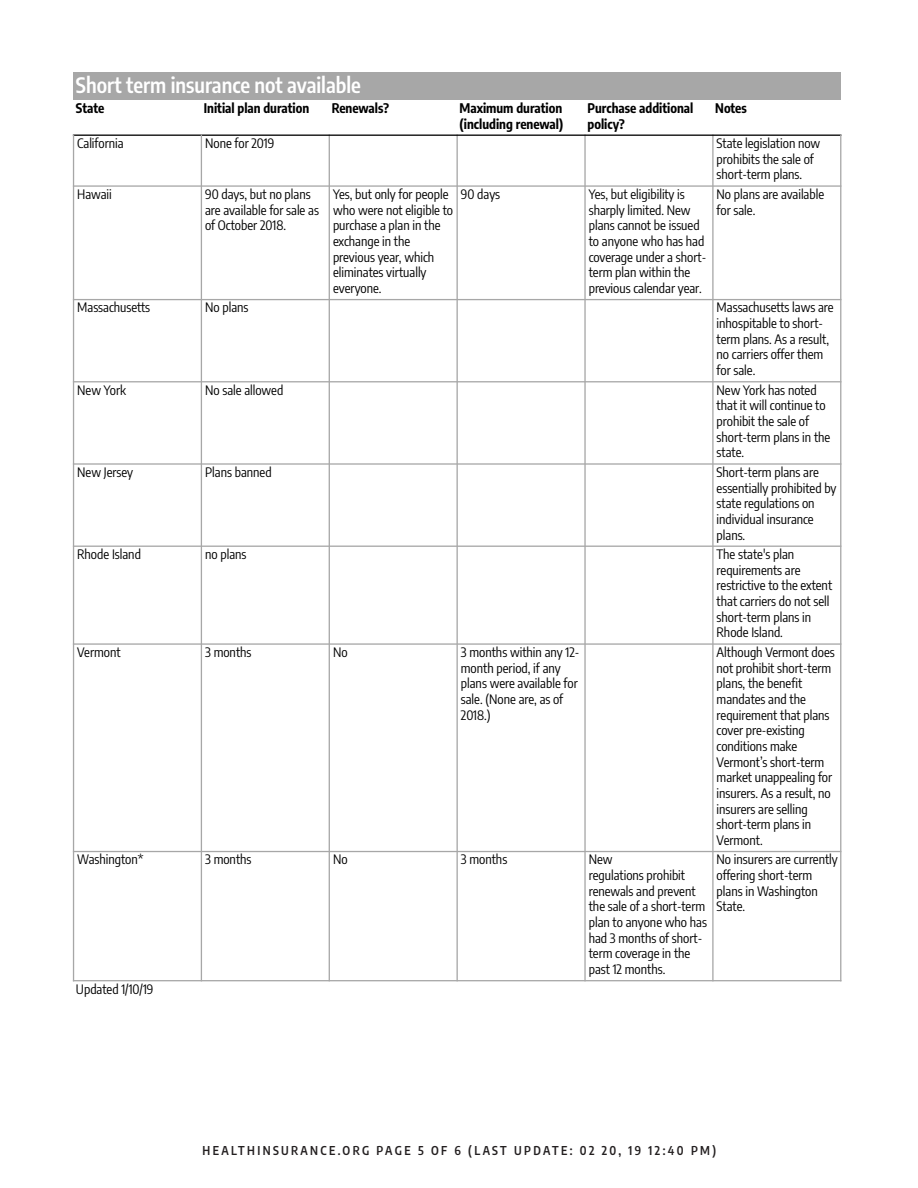
<style>
.page{position:relative;width:918px;height:1188px;background:#fff}
.page>*{position:absolute;margin:0;border:0;box-sizing:border-box;transform-origin:0 0}
.t1{font:600 20.85px "Encode Sans Condensed";color:#fff}
.t2{font:13.05px/15.6px "Encode Sans Condensed";color:#000}
.t3{font:700 13.05px/15.6px "Encode Sans Condensed";color:#000}
.t4{font:600 12px "Encode Sans Condensed";letter-spacing:.2em;color:#231f20}
</style>
<div class="page">
<div style="left:74px;top:72px;width:767px;height:29px;background:#a7a7a7"></div>
<hr style="left:329px;top:135px;width:1px;height:509px;background:#a7a7a7">
<hr style="left:329px;top:644px;width:1px;height:208px;background:#a7a7a7">
<hr style="left:329px;top:852px;width:1px;height:129px;background:#a7a7a7">
<hr style="left:457px;top:135px;width:1px;height:509px;background:#a7a7a7">
<hr style="left:457px;top:644px;width:1px;height:208px;background:#a7a7a7">
<hr style="left:457px;top:852px;width:1px;height:129px;background:#a7a7a7">
<hr style="left:584px;top:135px;width:2px;height:509px;background:#a7a7a7">
<hr style="left:584px;top:644px;width:2px;height:208px;background:#a7a7a7">
<hr style="left:584px;top:852px;width:2px;height:129px;background:#a7a7a7">
<hr style="left:712px;top:135px;width:2px;height:509px;background:#a7a7a7">
<hr style="left:712px;top:644px;width:2px;height:208px;background:#a7a7a7">
<hr style="left:712px;top:852px;width:2px;height:129px;background:#a7a7a7">
<hr style="left:73px;top:135px;width:768px;height:1px;background:#000">
<hr style="left:73px;top:185px;width:768px;height:2px;background:#a7a7a7">
<hr style="left:73px;top:299px;width:768px;height:1px;background:#a7a7a7">
<hr style="left:73px;top:381px;width:768px;height:1px;background:#a7a7a7">
<hr style="left:73px;top:463px;width:768px;height:2px;background:#a7a7a7">
<hr style="left:73px;top:546px;width:768px;height:1px;background:#a7a7a7">
<hr style="left:73px;top:643px;width:768px;height:2px;background:#a7a7a7">
<hr style="left:73px;top:851px;width:768px;height:1px;background:#a7a7a7">
<hr style="left:73px;top:980px;width:768px;height:1px;background:#a7a7a7">
<hr style="left:201px;top:135px;width:1px;height:509px;background:#a7a7a7">
<hr style="left:201px;top:644px;width:1px;height:208px;background:#a7a7a7">
<hr style="left:201px;top:852px;width:1px;height:129px;background:#a7a7a7">
<hr style="left:73px;top:135px;width:1px;height:509px;background:#a7a7a7">
<hr style="left:73px;top:644px;width:1px;height:208px;background:#a7a7a7">
<hr style="left:73px;top:852px;width:1px;height:129px;background:#a7a7a7">
<hr style="left:840px;top:135px;width:1px;height:509px;background:#a7a7a7">
<hr style="left:840px;top:644px;width:1px;height:208px;background:#a7a7a7">
<hr style="left:840px;top:852px;width:1px;height:129px;background:#a7a7a7">
<p class="t1" style="left:76px;top:70px;width:286px">Short term insurance not available</p>
<p class="t3" style="left:76px;top:99px;width:30px">State</p>
<p class="t3" style="left:204px;top:99px;width:107px">Initial plan duration</p>
<p class="t3" style="left:332px;top:99px;width:59px">Renewals?</p>
<p class="t3" style="left:460px;top:99px;width:105px">Maximum duration (including renewal)</p>
<p class="t3" style="left:587px;top:99px;width:107px">Purchase additional policy?</p>
<p class="t3" style="left:715px;top:99px;width:33px">Notes</p>
<p class="t2" style="left:77px;top:135px;width:48px">California</p>
<p class="t2" style="left:205px;top:135px;width:71px">None for 2019</p>
<p class="t2" style="left:717px;top:135px;width:105px">State legislation now prohibits the sale of short-term plans.</p>
<p class="t2" style="left:77px;top:186px;width:36px">Hawaii</p>
<p class="t2" style="left:205px;top:186px;width:115px">90 days, but no plans are available for sale as of October 2018.</p>
<p class="t2" style="left:333px;top:186px;width:122px">Yes, but only for people who were not eligible to purchase a plan in the exchange in the previous year, which eliminates virtually everyone.</p>
<p class="t2" style="left:461px;top:186px;width:41px">90 days</p>
<p class="t2" style="left:589px;top:186px;width:119px">Yes, but eligibility is sharply limited. New plans cannot be issued to anyone who has had coverage under a short&shy;term plan within the previous calendar year.</p>
<p class="t2" style="left:717px;top:186px;width:109px">No plans are available for sale.</p>
<p class="t2" style="left:77px;top:299px;width:74px">Massachusetts</p>
<p class="t2" style="left:205px;top:299px;width:45px">No plans</p>
<p class="t2" style="left:717px;top:299px;width:118px">Massachusetts laws are inhospitable to short&shy;term plans. As a result, no carriers offer them for sale.</p>
<p class="t2" style="left:77px;top:381px;width:50px">New York</p>
<p class="t2" style="left:205px;top:381px;width:80px">No sale allowed</p>
<p class="t2" style="left:717px;top:381px;width:115px">New York has noted that it will continue to prohibit the sale of short-term plans in the state.</p>
<p class="t2" style="left:77px;top:464px;width:57px">New Jersey</p>
<p class="t2" style="left:205px;top:464px;width:68px">Plans banned</p>
<p class="t2" style="left:717px;top:464px;width:121px">Short-term plans are essentially prohibited by state regulations on individual insurance plans.</p>
<p class="t2" style="left:77px;top:546px;width:65px">Rhode Island</p>
<p class="t2" style="left:205px;top:546px;width:43px">no plans</p>
<p class="t2" style="left:717px;top:546px;width:117px">The state's plan requirements are restrictive to the extent that carriers do not sell short-term plans in<br>Rhode Island.</p>
<p class="t2" style="left:77px;top:644px;width:45px">Vermont</p>
<p class="t2" style="left:205px;top:644px;width:48px">3 months</p>
<p class="t2" style="left:333px;top:644px;width:16px">No</p>
<p class="t2" style="left:461px;top:644px;width:120px">3 months within any 12- month period, if any plans were available for sale. (None are, as of<br>2018.)</p>
<p class="t2" style="left:717px;top:644px;width:120px">Although Vermont does not prohibit short-term plans, the benefit mandates and the requirement that plans cover pre-existing conditions make<br>Vermont’s short-term market unappealing for insurers. As a result, no insurers are selling short-term plans in<br>Vermont.</p>
<p class="t2" style="left:77px;top:851px;width:68px">Washington*</p>
<p class="t2" style="left:205px;top:851px;width:48px">3 months</p>
<p class="t2" style="left:333px;top:851px;width:16px">No</p>
<p class="t2" style="left:461px;top:851px;width:48px">3 months</p>
<p class="t2" style="left:589px;top:851px;width:120px">New<br>regulations prohibit renewals and prevent the sale of a short-term plan to anyone who has had 3 months of short&shy;term coverage in the past 12 months.</p>
<p class="t2" style="left:717px;top:851px;width:123px">No insurers are currently offering short-term plans in Washington<br>State.</p>
<p class="t2" style="left:76px;top:980px;width:79px">Updated 1/10/19</p>
<p class="t4" style="left:203px;top:1142px;width:515px">HEALTHINSURANCE.ORG PAGE 5 OF 6 (LAST UPDATE: 02 20, 19 12:40 PM)</p>
</div>
